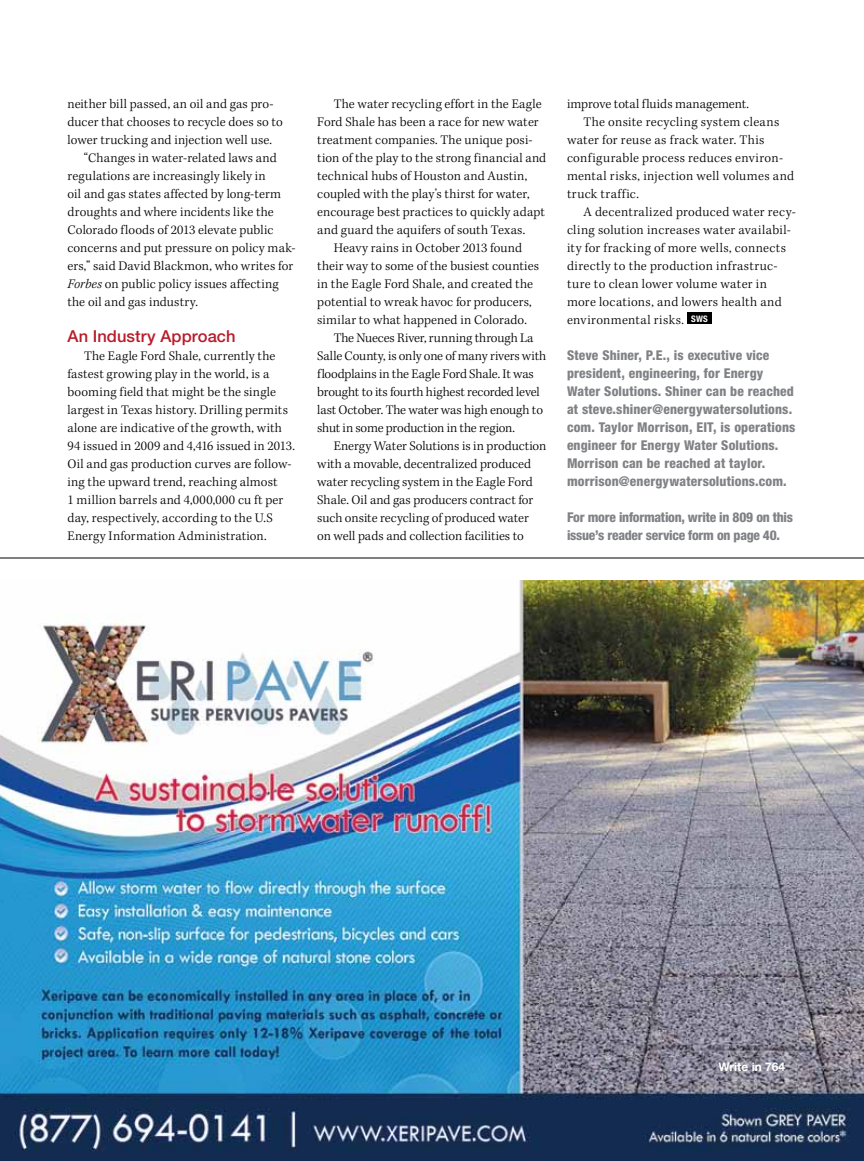
<style>
.page{position:relative;width:864px;height:1161px;background:#fff}
.page>*{position:absolute;margin:0;border:0;box-sizing:border-box;transform-origin:0 0}
.t1{font:500 16.5px "Helvetica Neue LT Std";letter-spacing:.005em;color:#b91b2a}
.t2{font:300 13.5px/18px "Kepler Std";letter-spacing:.015em;color:#000}
.t3{font:800 condensed 13.5px/18px "Helvetica Neue LT Std";letter-spacing:.01em;color:#808285}
.t4{font:300 13.5px "Kepler Std";letter-spacing:-.005em;color:#000}
.t5{font:800 condensed 13.5px/18px "Helvetica Neue LT Std";letter-spacing:-.02em;color:#808285}
.t6{font:300 13.5px "Kepler Std";letter-spacing:-.01em;color:#000}
.t7{font:300 13.5px "Kepler Std";letter-spacing:-.015em;color:#000}
.t8{font:300 13.5px "Kepler Std";letter-spacing:.04em;color:#000}
.t9{font:700 12px "Helvetica Neue LT Std";color:#fff}
.s1{font-style:italic}
</style>
<div class="page">
<img style="left:0;top:580px;width:864px;height:581px">
<div style="left:687px;top:313px;width:25px;height:11px;background:#000"></div>
<hr style="left:0;top:558px;width:864px;height:1px;background:#000">
<p class="t2" style="left:68px;top:95px;width:208px">neither bill passed, an oil and gas pro-</p>
<p class="t2" style="left:68px;top:113px;width:217px">ducer that chooses to recycle does so to</p>
<p class="t2" style="left:68px;top:131px;width:206px">lower trucking and injection well use.</p>
<p class="t2" style="left:84px;top:149px;width:194px">“Changes in water-related laws and</p>
<p class="t2" style="left:68px;top:167px;width:200px">regulations are increasingly likely in</p>
<p class="t2" style="left:68px;top:185px;width:215px">oil and gas states affected by long-term</p>
<p class="t2" style="left:68px;top:203px;width:208px">droughts and where incidents like the</p>
<p class="t2" style="left:68px;top:221px;width:207px">Colorado floods of 2013 elevate public</p>
<p class="t2" style="left:68px;top:239px;width:230px">concerns and put pressure on policy mak-</p>
<p class="t2" style="left:68px;top:257px;width:227px">ers,” said David Blackmon, who writes for</p>
<p class="t2" style="left:68px;top:275px;width:213px"><span class="s1">Forbes</span> on public policy issues affecting</p>
<p class="t2" style="left:68px;top:293px;width:132px">the oil and gas industry.</p>
<p class="t1" style="left:68px;top:326px;width:170px">An Industry Approach</p>
<p class="t2" style="left:68px;top:347px;width:229px;text-indent:16px">The Eagle Ford Shale, currently the fastest growing play in the world, is a booming field that might be the single largest in Texas history. Drilling permits alone are indicative of the growth, with 94 issued in 2009 and 4,416 issued in 2013.<br>Oil and gas production curves are follow&shy;ing the upward trend, reaching almost<br>1 million barrels and 4,000,000 cu ft per day, respectively, according to the U.S Energy Information Administration.</p>
<p class="t2" style="left:334px;top:95px;width:209px">The water recycling effort in the Eagle</p>
<p class="t2" style="left:317px;top:113px;width:223px">Ford Shale has been a race for new water</p>
<p class="t2" style="left:317px;top:131px;width:217px">treatment companies. The unique posi-</p>
<p class="t2" style="left:317px;top:149px;width:231px">tion of the play to the strong financial and</p>
<p class="t2" style="left:317px;top:167px;width:212px">technical hubs of Houston and Austin,</p>
<p class="t2" style="left:317px;top:185px;width:214px">coupled with the play’s thirst for water,</p>
<p class="t2" style="left:317px;top:203px;width:229px">encourage best practices to quickly adapt</p>
<p class="t2" style="left:317px;top:221px;width:210px">and guard the aquifers of south Texas.</p>
<p class="t2" style="left:334px;top:239px;width:190px">Heavy rains in October 2013 found</p>
<p class="t2" style="left:317px;top:257px;width:223px">their way to some of the busiest counties</p>
<p class="t2" style="left:317px;top:275px;width:217px">in the Eagle Ford Shale, and created the</p>
<p class="t2" style="left:317px;top:293px;width:216px">potential to wreak havoc for producers,</p>
<p class="t2" style="left:317px;top:311px;width:211px">similar to what happened in Colorado.</p>
<p class="t4" style="left:334px;top:330px;width:201px">The Nueces River, running through La</p>
<p class="t4" style="left:317px;top:348px;width:231px">Salle County, is only one of many rivers with</p>
<p class="t4" style="left:317px;top:366px;width:218px">floodplains in the Eagle Ford Shale. It was</p>
<p class="t6" style="left:317px;top:384px;width:224px">brought to its fourth highest recorded level</p>
<p class="t4" style="left:317px;top:402px;width:227px">last October. The water was high enough to</p>
<p class="t7" style="left:317px;top:420px;width:199px">shut in some production in the region.</p>
<p class="t4" style="left:334px;top:438px;width:214px">Energy Water Solutions is in production</p>
<p class="t2" style="left:317px;top:455px;width:215px">with a movable, decentralized produced</p>
<p class="t2" style="left:317px;top:473px;width:217px">water recycling system in the Eagle Ford</p>
<p class="t2" style="left:317px;top:491px;width:217px">Shale. Oil and gas producers contract for</p>
<p class="t2" style="left:317px;top:509px;width:213px">such onsite recycling of produced water</p>
<p class="t2" style="left:317px;top:527px;width:208px">on well pads and collection facilities to</p>
<p class="t4" style="left:567px;top:96px;width:182px">improve total fluids management.￼</p>
<p class="t2" style="left:584px;top:113px;width:197px">The onsite recycling system cleans</p>
<p class="t2" style="left:567px;top:131px;width:199px">water for reuse as frack water. This</p>
<p class="t2" style="left:567px;top:149px;width:218px">configurable process reduces environ-</p>
<p class="t2" style="left:567px;top:167px;width:229px">mental risks, injection well volumes and</p>
<p class="t8" style="left:567px;top:186px;width:73px">truck traffic.</p>
<p class="t2" style="left:584px;top:203px;width:214px">A decentralized produced water recy-</p>
<p class="t2" style="left:567px;top:221px;width:226px">cling solution increases water availabil-</p>
<p class="t2" style="left:567px;top:239px;width:221px">ity for fracking of more wells, connects</p>
<p class="t2" style="left:567px;top:257px;width:212px">directly to the production infrastruc-</p>
<p class="t2" style="left:567px;top:275px;width:201px">ture to clean lower volume water in</p>
<p class="t2" style="left:567px;top:293px;width:216px">more locations, and lowers health and</p>
<p class="t2" style="left:567px;top:311px;width:142px">environmental risks. <sup>SWS</sup></p>
<p class="t3" style="left:567px;top:346px;width:230px">Steve Shiner, P.E., is executive vice president, engineering, for Energy Water Solutions. Shiner can be reached at steve.shiner@energywatersolutions. com. Taylor Morrison, EIT, is operations engineer for Energy Water Solutions.<br>Morrison can be reached at taylor. morrison@energywatersolutions.com.</p>
<p class="t5" style="left:567px;top:508px;width:228px">For more information, write in 809 on this issue’s reader service form on page 40.</p>
<p class="t9" style="left:718px;top:1059px;width:68px">Write in 764</p>
</div>
